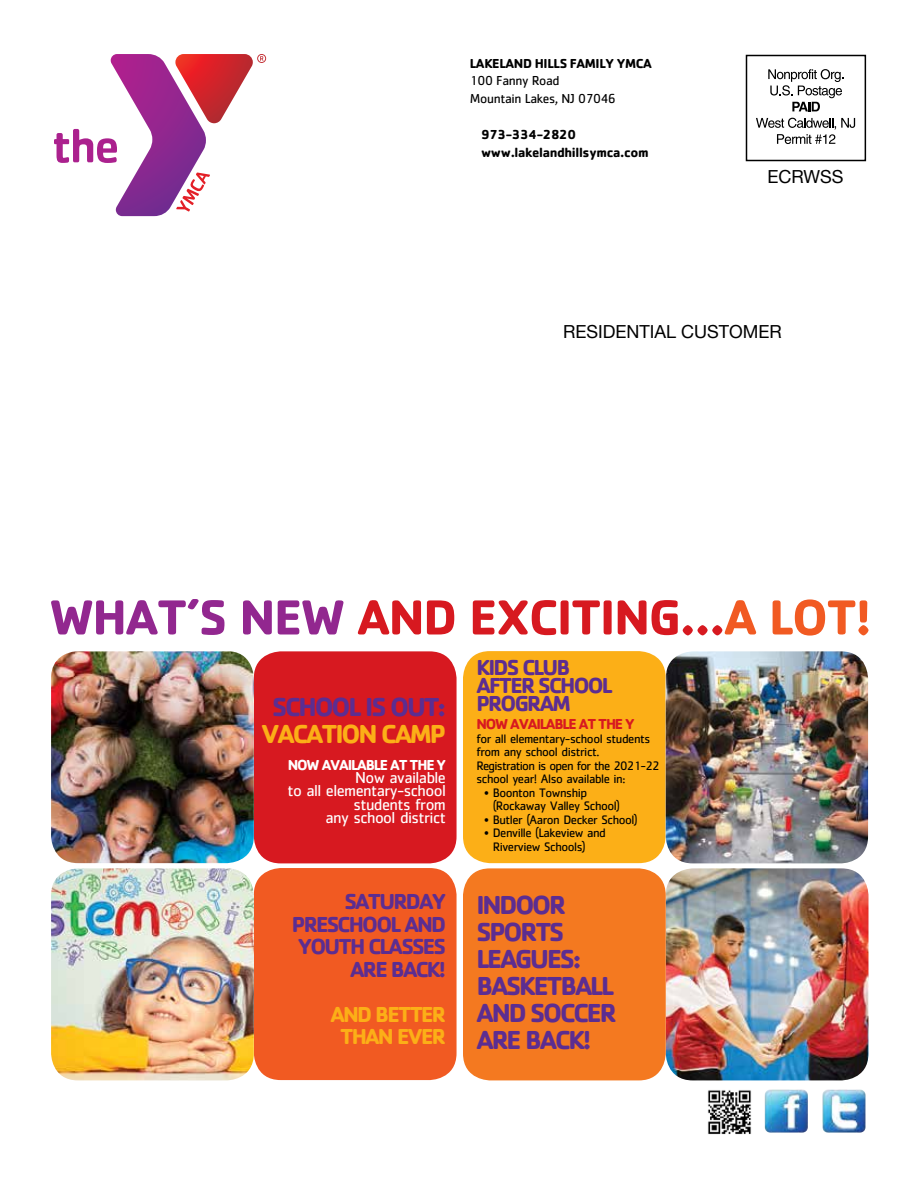
<style>
.page{position:relative;width:918px;height:1188px;background:#fff}
.page>*{position:absolute;margin:0;border:0;box-sizing:border-box;transform-origin:0 0}
.t1{font:700 51px "Cachet Std";letter-spacing:-.03em;color:#d71920}
.t2{font:700 27px/27px "Cachet Std";letter-spacing:-.08em;color:#5c2d91}
.t3{font:700 27px "Cachet Std";letter-spacing:-.08em;color:#fcaf17}
.t4{font:700 22.5px/22.5px "Cachet Std";letter-spacing:-.08em;color:#5c2d91}
.t5{font:700 22.5px/22.5px "Cachet Std";letter-spacing:-.08em;color:#fcaf17;text-align:center}
.t6{font:18px "Helvetica Neue";color:#000}
.t7{font:16.5px/13.5px "Cachet Std";letter-spacing:-.035em;color:#fff;text-align:right}
.t8{font:700 15px "Cachet Std";letter-spacing:-.08em;color:#fff}
.t9{font:700 15px "Cachet Std";letter-spacing:-.08em;color:#d71920}
.t10{font:700 13.5px/18px "Cachet Std";letter-spacing:-.025em;color:#000}
.t11{font:13.5px/18px "Cachet Std";letter-spacing:-.025em;color:#000}
.t12{font:12.75px/13.5px "Cachet Std";letter-spacing:-.035em;color:#000}
.s1{color:#92278f}
.s2{color:#f15a22}
</style>
<div class="page">
<div style="left:463px;top:651px;width:203px;height:212px;background:#fcaf17;border-radius:27px"></div>
<div style="left:254px;top:868px;width:203px;height:212px;background:#f15a22;border-radius:27px"></div>
<img style="left:51px;top:868px;width:203px;height:212px">
<div style="left:254px;top:651px;width:203px;height:212px;background:#d71920;border-radius:27px"></div>
<img style="left:51px;top:651px;width:203px;height:212px">
<img style="left:666px;top:651px;width:202px;height:212px">
<img style="left:666px;top:868px;width:202px;height:212px">
<div style="left:463px;top:868px;width:203px;height:212px;background:#f47920;border-radius:27px"></div>
<img style="left:765px;top:1089px;width:43px;height:44px">
<img style="left:822px;top:1089px;width:44px;height:44px">
<img style="left:708px;top:1090px;width:43px;height:45px">
<svg style="left:768px;top:69px;width:75px;height:42px"></svg>
<svg style="left:756px;top:118px;width:99px;height:26px"></svg>
<div style="left:746px;top:55px;width:120px;height:106px;border:2px solid #000"></div>
<svg style="left:54px;top:54px;width:212px;height:162px"></svg>
<p class="t10" style="left:470px;top:53px;width:184px">LAKELAND HILLS FAMILY YMCA</p>
<p class="t11" style="left:470px;top:72px;width:148px">100 Fanny Road<br>Mountain Lakes, NJ 07046</p>
<p class="t10" style="left:481px;top:125px;width:169px">973-334-2820 www.lakelandhillsymca.com</p>
<h3 class="t6" style="left:768px;top:165px;width:77px">ECRWSS</h3>
<h3 class="t6" style="left:563px;top:320px;width:220px">RESIDENTIAL CUSTOMER</h3>
<h1 class="t1" style="left:49px;top:584px;width:824px"><span class="s1">WHAT’S NEW</span> AND EXCITING...<span class="s2">A LOT!</span></h1>
<h3 class="t4" style="left:476px;top:658px;width:138px;line-height:18px">KIDS CLUB<br>AFTER SCHOOL<br>PROGRAM</h3>
<p class="t9" style="left:476px;top:714px;width:160px">NOW AVAILABLE AT THE Y</p>
<p class="t12" style="left:476px;top:731px;width:185px">for all elementary-school students from any school district.<br>Registration is open for the 2021-22 school year! Also available in:</p>
<p class="t12" style="left:493px;top:785px;width:129px;text-indent:-8px">• Boonton Township (Rockaway Valley School)</p>
<p class="t12" style="left:484px;top:812px;width:155px">• Butler (Aaron Decker School)</p>
<p class="t12" style="left:493px;top:826px;width:115px;text-indent:-8px">• Denville (Lakeview and<br>Riverview Schools)</p>
<h2 class="t2" style="left:272px;top:692px;width:176px">SCHOOL IS OUT:</h2>
<h2 class="t3" style="left:261px;top:716px;width:187px">VACATION CAMP</h2>
<p class="t8" style="left:288px;top:755px;width:160px">NOW AVAILABLE AT THE Y</p>
<p class="t7" style="left:288px;top:770px;width:160px">Now available<br>to all elementary-school students from<br>any school district</p>
<h3 class="t4" style="left:292px;top:889px;width:156px;text-align:right">SATURDAY<br>PRESCHOOL AND<br>YOUTH CLASSES<br>ARE BACK!</h3>
<h3 class="t5" style="left:330px;top:1002px;width:117px">AND BETTER<br>THAN EVER</h3>
<h2 class="t2" style="left:476px;top:890px;width:142px">INDOOR<br>SPORTS<br>LEAGUES:<br>BASKETBALL<br>AND SOCCER<br>ARE BACK!</h2>
</div>
